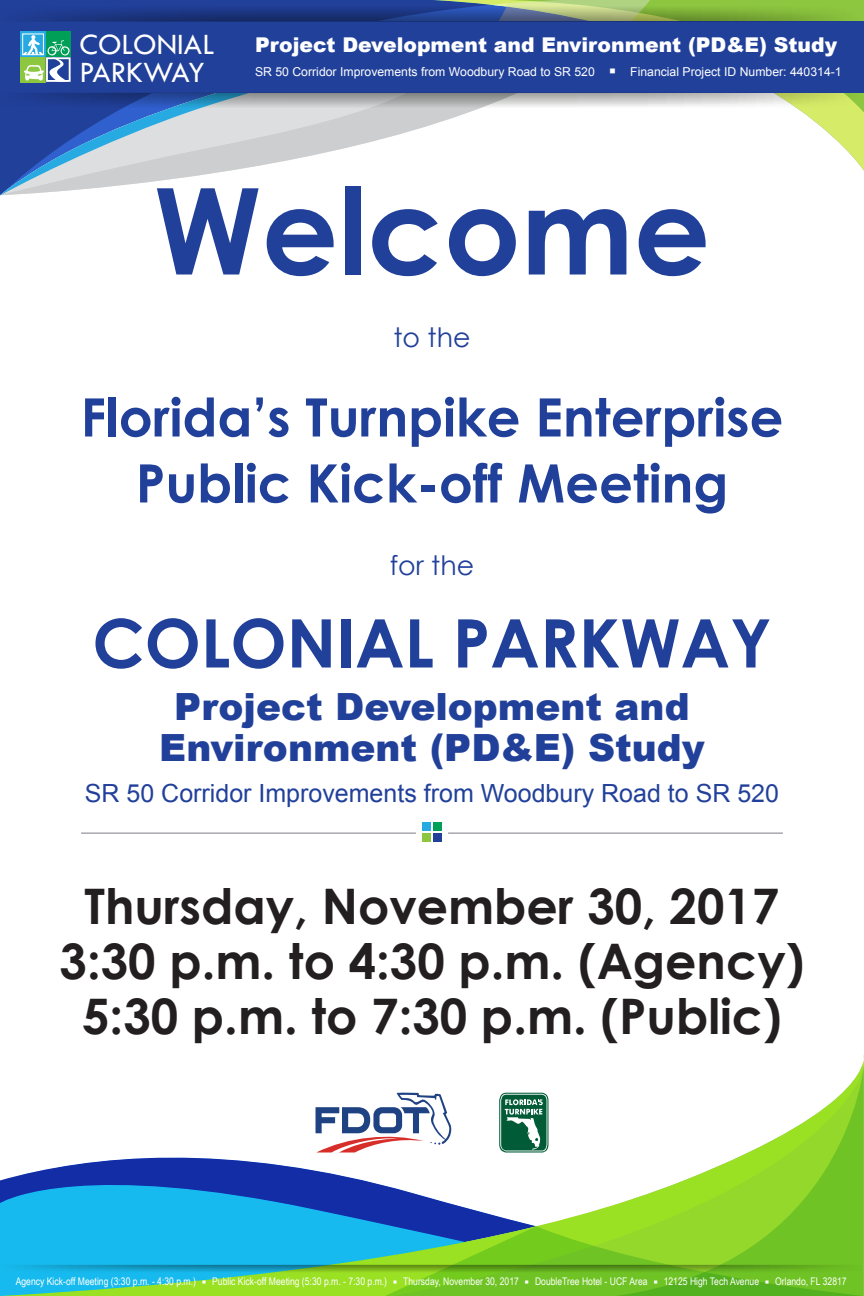
<style>
.page{position:relative;width:864px;height:1296px;background:#fff}
.page>*{position:absolute;margin:0;border:0;box-sizing:border-box;transform-origin:0 0}
.t1{font:700 120px "Century Gothic";color:#21409a}
.t2{font:700 67px "Century Gothic";color:#21409a}
.t3{font:700 53px/66px "Century Gothic";color:#21409a;text-align:center}
.t4{font:700 49px/55px "Century Gothic";color:#231f20;text-align:center}
.t5{font:900 37.5px/40.5px "Arial";color:#21409a;text-align:center}
.t6{font:30.65px "Tw Cen";color:#fff}
.t7{font:30.65px "Tw Cen";letter-spacing:-.03em;color:#fff}
.t8{font:26.8px "Century Gothic";color:#21409a}
.t9{font:25px "Arial";color:#21409a}
.t10{font:900 20.35px "Arial";color:#fff}
.t11{font:12.25px "Arial";color:#fff}
.t12{font:10.5px "Arial Narrow";color:#fff}
</style>
<div class="page">
<svg style="left:650px;top:0;width:214px;height:171px"></svg>
<svg style="left:0;top:0;width:650px;height:6px;background:#4d6b92"></svg>
<svg style="left:0;top:108px;width:480px;height:87px"></svg>
<div style="left:0;top:21px;width:864px;height:72px;background:#21409a"></div>
<svg style="left:0;top:1060px;width:864px;height:166px"></svg>
<svg style="left:615px;top:1066px;width:249px;height:160px"></svg>
<div style="left:46px;top:32px;width:25px;height:25px;background:#009f58"></div>
<div style="left:20px;top:32px;width:26px;height:25px;background:#27aae1"></div>
<div style="left:20px;top:57px;width:26px;height:25px;background:#8dc63f"></div>
<svg style="left:22px;top:35px;width:49px;height:47px"></svg>
<div style="left:22px;top:33px;width:22px;height:22px;border:1px solid #fff"></div>
<svg style="left:0;top:93px;width:864px;height:15px;background:#96a4ad"></svg>
<svg style="left:0;top:6px;width:864px;height:16px;background:#466573"></svg>
<div style="left:422px;top:823px;width:9px;height:8px;background:#27aae1"></div>
<div style="left:433px;top:823px;width:9px;height:8px;background:#009f58"></div>
<div style="left:422px;top:833px;width:9px;height:9px;background:#8dc63f"></div>
<div style="left:433px;top:833px;width:9px;height:9px;background:#21409a"></div>
<hr style="left:81px;top:832px;width:335px;height:2px;background:#a7a9ac">
<hr style="left:448px;top:832px;width:335px;height:2px;background:#a7a9ac">
<svg style="left:316px;top:1093px;width:135px;height:60px"></svg>
<svg style="left:499px;top:1093px;width:49px;height:60px;background:#47886d"></svg>
<svg style="left:0;top:1226px;width:864px;height:70px;background:#55bf6d"></svg>
<h3 class="t6" style="left:80px;top:26px;width:136px">COLONIAL</h3>
<h3 class="t10" style="left:255px;top:30px;width:584px">Project Development and Environment (PD&amp;E) Study</h3>
<h3 class="t7" style="left:80px;top:53px;width:127px">PARKWAY</h3>
<p class="t11" style="left:255px;top:63px;width:588px">SR 50 Corridor Improvements from Woodbury Road to SR 520 ■ Financial Project ID Number: 440314-1</p>
<h1 class="t1" style="left:154px;top:140px;width:558px">Welcome</h1>
<h3 class="t8" style="left:394px;top:318px;width:78px">to the</h3>
<h3 class="t3" style="left:81px;top:382px;width:704px">Florida’s Turnpike Enterprise<br>Public Kick-off Meeting</h3>
<h3 class="t8" style="left:390px;top:546px;width:86px">for the</h3>
<h2 class="t2" style="left:92px;top:592px;width:681px">COLONIAL PARKWAY</h2>
<h3 class="t5" style="left:159px;top:685px;width:547px">Project Development and<br>Environment (PD&amp;E) Study</h3>
<h3 class="t9" style="left:85px;top:776px;width:696px">SR 50 Corridor Improvements from Woodbury Road to SR 520</h3>
<h3 class="t4" style="left:60px;top:877px;width:746px">Thursday, November 30, 2017<br>3:30 p.m. to 4:30 p.m. (Agency)<br>5:30 p.m. to 7:30 p.m. (Public)</h3>
<p class="t12" style="left:16px;top:1274px;width:832px">Agency Kick-off Meeting (3:30 p.m. - 4:30 p.m.) ■ Public Kick-off Meeting (5:30 p.m. - 7:30 p.m.) ■ Thursday, November 30, 2017 ■ DoubleTree Hotel - UCF Area ■ 12125 High Tech Avenue ■ Orlando, FL 32817</p>
</div>
